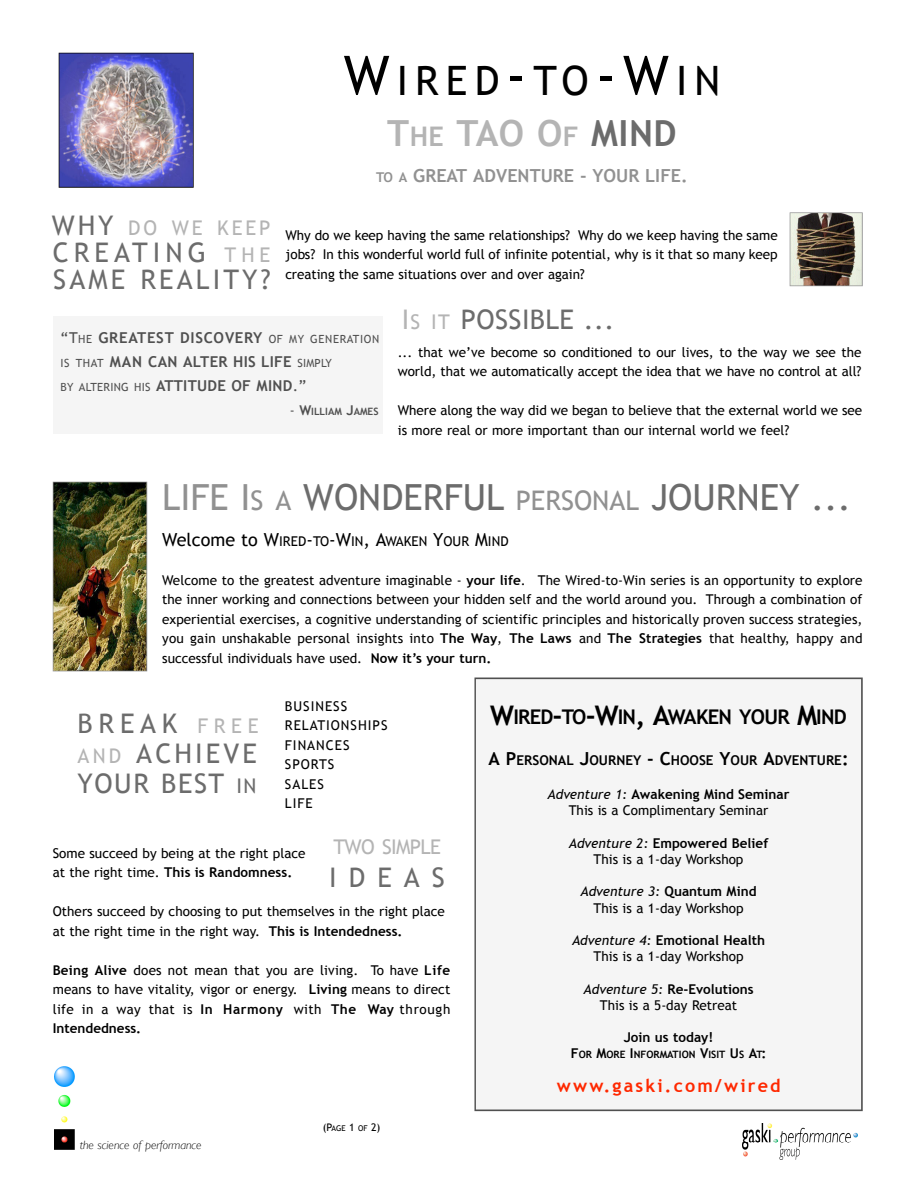
<style>
.page{position:relative;width:918px;height:1188px;background:#fff}
.page>*{position:absolute;margin:0;border:0;box-sizing:border-box;transform-origin:0 0}
.t1{font:40.5px "Trebuchet MS";color:#000}
.t2{font:36px "Trebuchet MS";color:#6c6c6c}
.t3{font:700 36px "Trebuchet MS";color:#b4b4b4}
.t4{font:27px/30px "Trebuchet MS";letter-spacing:.06em;color:#6c6c6c}
.t5{font:27px "Trebuchet MS";letter-spacing:.015em;color:#6c6c6c}
.t6{font:700 20.25px "Trebuchet MS";letter-spacing:-.035em;color:#000}
.t7{font:20.25px "Trebuchet MS";color:#b4b4b4}
.t8{font:700 18px "Trebuchet MS";color:#919191}
.t9{font:700 18px "Trebuchet MS";color:#ff2800}
.t10{font:700 15px/24px "Trebuchet MS";letter-spacing:.025em;color:#505050}
.t11{font:13.5px/19.5px "Trebuchet MS";color:#000}
.t12{font:700 13.5px "Trebuchet MS";color:#000}
.t13{font:italic 300 12px "Gill Sans";color:#000}
.t14{font:10.5px "Trebuchet MS";color:#000}
.t15{font:700 10.05px "Trebuchet MS";color:#000}
.t16{font:700 10.05px "Trebuchet MS";color:#505050}
.s1{font-size:27px;color:#6c6c6c}
.s2{font-size:20.25px;color:#b4b4b4}
.s3{font-size:54px}
.s4{font-size:27px}
.s5{color:#6c6c6c}
.s6{font-size:13.5px}
.s7{color:#b4b4b4}
.s8{font-weight:400}
.s9{font-weight:400;font-size:11.25px}
.s10{font-weight:400;font-size:13.5px}
.s11{color:#919191}
.s12{font-size:27px;color:#919191}
.s13{font-size:18px}
.s14{font-weight:700}
.s15{font-style:italic}
.s16{font-size:20.25px}
.s17{font-size:7.8px}
</style>
<div class="page">
<div style="left:474px;top:678px;width:389px;height:433px;background:#f5f5f5"></div>
<img style="left:54px;top:1067px;width:21px;height:83px">
<img style="left:790px;top:212px;width:73px;height:74px">
<div style="left:53px;top:316px;width:330px;height:117px;background:#f5f5f5"></div>
<img style="left:743px;top:1123px;width:115px;height:36px">
<img style="left:59px;top:53px;width:135px;height:135px">
<img style="left:53px;top:482px;width:94px;height:189px">
<h3 class="t7" style="left:52px;top:216px;width:220px"><span class="s1">W H Y</span>D OW EK E E P</h3>
<h3 class="t4" style="left:53px;top:238px;width:220px;line-height:27px">C R E AT I N G <span class="s2">T H E<br></span>S A M E R E A L I T Y ?</h3>
<h1 class="t1" style="left:344px;top:56px;width:378px"><span class="s3">W</span>I R E D<span class="s3">-</span>TO<span class="s3">- W</span>I N</h1>
<h2 class="t3" style="left:387px;top:112px;width:291px">T<span class="s4">H E</span> TAO O<span class="s4">F</span> <span class="s5">M IN D</span></h2>
<h3 class="t8" style="left:376px;top:165px;width:313px"><span class="s6">TO A</span> GREAT ADVENTURE - YOUR LIFE.</h3>
<p class="t11" style="left:285px;top:225px;width:494px;text-align:justify">Why do we keep having the same relationships? Why do we keep having the same jobs? In this wonderful world full of infinite potential, why is it that so many keep creating the same situations over and over again?</p>
<h3 class="t5" style="left:402px;top:304px;width:214px"><span class="s7">I</span><span class="s2">S IT</span> POSSIBLE ...</h3>
<p class="t10" style="left:60px;top:325px;width:320px"><span class="s8">“ T</span><span class="s9">H E</span> G R E ATEST DISCOVERY <span class="s9">O F M Y G E N E R AT IO N<br>IS T H AT</span> M A N CAN ALTER HIS LIFE <span class="s9">S IM P LY<br>B Y A LT E R IN G H IS</span> ATTITUDE OF MIND<span class="s8">.”</span></p>
<p class="t16" style="left:290px;top:405px;width:90px"><span class="s10">-</span> <span class="s6">W</span>ILLIAM <span class="s6">J</span>AMES</p>
<p class="t11" style="left:398px;top:342px;width:465px">... that we’ve become so conditioned to our lives, to the way we see the world, that we automatically accept the idea that we have no control at all?</p>
<p class="t11" style="left:398px;top:400px;width:466px">Where along the way did we began to believe that the external world we see is more real or more important than our internal world we feel?</p>
<h2 class="t2" style="left:162px;top:477px;width:690px"><span class="s11">LIFE I</span><span class="s12">S A</span> WONDERFUL <span class="s12">PERSONAL</span> JOURNEY ...</h2>
<p class="t11" style="left:162px;top:531px;width:348px"><span class="s13">Welcome to W</span>IRED<span class="s13">-</span>TO<span class="s13">-W</span>IN<span class="s13">, A</span>WAKEN <span class="s13">Y</span>OUR <span class="s13">M</span>IND</p>
<p class="t11" style="left:162px;top:570px;width:702px;text-align:justify">Welcome to the greatest adventure imaginable - <span class="s14">your life</span>. The Wired-to-Win series is an opportunity to explore the inner working and connections between your hidden self and the world around you. Through a combination of experiential exercises, a cognitive understanding of scientific principles and historically proven success strategies, you gain unshakable personal insights into <span class="s14">The Way</span>, <span class="s14">The Laws</span> and <span class="s14">The Strategies</span> that healthy, happy and successful individuals have used. <span class="s14">Now it’s your turn.</span></p>
<p class="t11" style="left:285px;top:696px;width:104px">B U S I N E S S<br>R E L AT I O N S H I P S<br>F I N A N C E S<br>S P O RT S<br>S A L E S<br>L I F E</p>
<p class="t11" style="left:53px;top:843px;width:254px">Some succeed by being at the right place at the right time. <span class="s14">This is Randomness.</span></p>
<p class="t11" style="left:53px;top:902px;width:394px">Others succeed by choosing to put themselves in the right place at the right time in the right way. <span class="s14">This is Intendedness.</span></p>
<p class="t11" style="left:53px;top:960px;width:399px;text-align:justify"><span class="s14">Being Alive</span> does not mean that you are living. To have <span class="s14">Life </span>means to have vitality, vigor or energy. <span class="s14">Living</span> means to direct life in a way that is <span class="s14">In Harmony</span> with <span class="s14">The Way</span> through <span class="s14">Intendedness.</span></p>
<h3 class="t6" style="left:490px;top:705px;width:358px"><span class="s4">W</span>IR E D<span class="s4">-</span>TO<span class="s4">-W</span>IN<span class="s4">, A</span>WA K E N Y O U R <span class="s4">M</span>IN D</h3>
<p class="t12" style="left:489px;top:752px;width:362px"><span class="s13">A P</span>ERSONAL <span class="s13">J</span>OURNEY <span class="s13">- C</span>HOOSE <span class="s13">Y</span>OUR <span class="s13">A</span>DVENTURE<span class="s13">:</span></p>
<p class="t11" style="left:548px;top:786px;width:244px;line-height:16.2px;text-align:center"><span class="s15">Adventure 1:</span> <span class="s14">Awakening Mind Seminar<br></span>This is a Complimentary Seminar</p>
<p class="t11" style="left:569px;top:835px;width:201px;line-height:16.2px;text-align:center"><span class="s15">Adventure 2:</span> <span class="s14">Empowered Belief<br></span>This is a 1-day Workshop</p>
<p class="t11" style="left:580px;top:883px;width:178px;line-height:16.2px;text-align:center"><span class="s15">Adventure 3:</span> <span class="s14">Quantum Mind<br></span>This is a 1-day Workshop</p>
<p class="t11" style="left:572px;top:932px;width:195px;line-height:16.2px;text-align:center"><span class="s15">Adventure 4:</span> <span class="s14">Emotional Health<br></span>This is a 1-day Workshop</p>
<p class="t11" style="left:584px;top:981px;width:172px;line-height:16.2px;text-align:center"><span class="s15">Adventure 5:</span> <span class="s14">Re-Evolutions<br></span>This is a 5-day Retreat</p>
<p class="t12" style="left:624px;top:1030px;width:91px">Join us today!</p>
<p class="t15" style="left:571px;top:1049px;width:197px"><span class="s6">F</span>OR <span class="s6">M</span>ORE <span class="s6">I</span>NFORMATION <span class="s6">V</span>ISIT <span class="s6">U</span>S <span class="s6">A</span>T<span class="s6">:</span></p>
<h3 class="t9" style="left:557px;top:1075px;width:225px">w w w. g a s k i . c o m / w i r e d</h3>
<h3 class="t4" style="left:78px;top:708px;width:183px;text-align:justify">B R E A K <span class="s2">F R E E A N D</span> ACHIEVE YOUR BEST <span class="s16">I N</span></h3>
<h3 class="t7" style="left:333px;top:835px;width:109px">T W O S IM P L E</h3>
<h3 class="t4" style="left:329px;top:862px;width:117px">I D E A S</h3>
<p class="t13" style="left:80px;top:1138px;width:123px">the science of performance</p>
<p class="t14" style="left:323px;top:1121px;width:59px">(P<span class="s17">AGE</span> 1 <span class="s17">OF</span> 2)</p>
</div>
